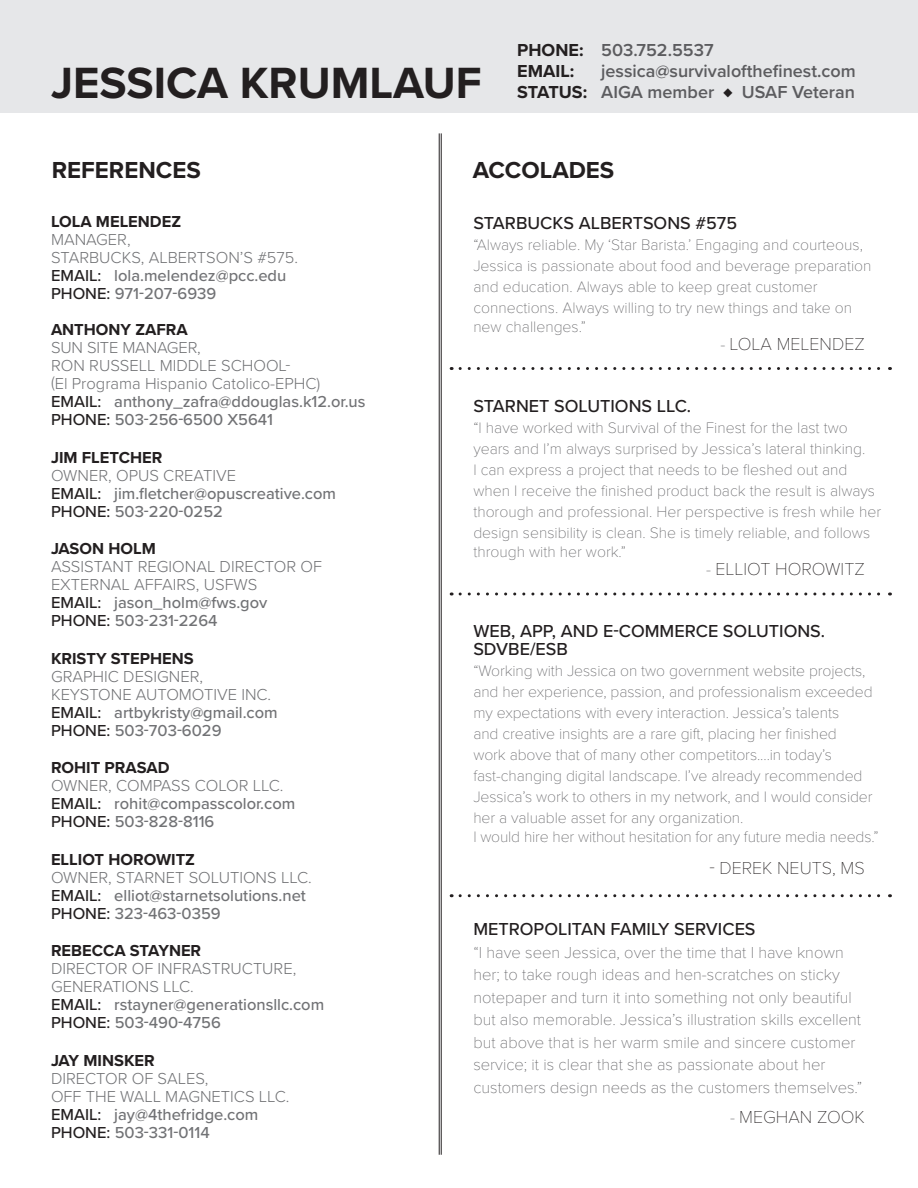
<style>
.page{position:relative;width:918px;height:1188px;background:#fff}
.page>*{position:absolute;margin:0;border:0;box-sizing:border-box;transform-origin:0 0}
.t1{font:700 45.3px "Proxima Nova";color:#231f20}
.bodycopy_1{font:700 24px "Proxima Nova";color:#231f20}
.bodycopy_1-2{font:500 18px/18px "Proxima Nova";color:#231f20}
.t2{font:600 18px "Proxima Nova";color:#5c5c5f}
.bodycopy_1-3{font:100 18px "Proxima Nova T";color:#231f20}
.t3{font:700 18px "Proxima Nova";color:#231f20}
.bodycopy_1-4{font:500 16.5px "Proxima Nova";color:#717275}
.bodycopy_1-5{font:300 16.5px/18px "Proxima Nova";color:#717275}
.bodycopy_1-6{font:100 16.5px/22.5px "Proxima Nova T";color:#5c5c5f}
.bodycopy_1-7{font:700 16.5px/18px "Proxima Nova";color:#231f20}
.bodycopy_1-8{font:100 15.75px/21px "Proxima Nova T";color:#5c5c5f}
.s1{font-weight:700;color:#231f20}
.s2{font-weight:300;color:#717275}
.s3{color:#231f20}
.s4{font-size:16.5px;color:#5c5c5f}
</style>
<div class="page">
<div style="left:0;top:0;width:918px;height:113px;background:#e6e7e9"></div>
<svg style="left:460px;top:367px;width:430px;height:3px"></svg>
<svg style="left:460px;top:592px;width:430px;height:4px"></svg>
<svg style="left:460px;top:894px;width:430px;height:3px"></svg>
<hr style="left:441px;top:133px;width:1px;height:1022px;background:#231f20">
<hr style="left:439px;top:133px;width:1px;height:1022px;background:#231f20">
<p class="t1" style="left:51px;top:49px;width:432px">JESSICA KRUMLAUF</p>
<p class="t2" style="left:517px;top:37px;width:198px"><span class="s1">PHONE:</span> 503.752.5537</p>
<p class="t3" style="left:517px;top:58px;width:59px">EMAIL:</p>
<p class="t2" style="left:601px;top:58px;width:256px">jessica@survivalofthefinest.com</p>
<p class="t2" style="left:517px;top:79px;width:339px"><span class="s1">STATUS:</span> AIGA member <span class="s1">♦</span> USAF Veteran</p>
<p class="bodycopy_1" style="left:52px;top:152px;width:150px">REFERENCES</p>
<p class="bodycopy_1" style="left:473px;top:152px;width:143px">ACCOLADES</p>
<p class="bodycopy_1-7" style="left:51px;top:213px;width:132px">LOLA MELENDEZ<br><span class="s2">MANAGER,</span></p>
<p class="bodycopy_1-5" style="left:51px;top:248px;width:249px">STARBUCKS, ALBERTSON’S #575.</p>
<p class="bodycopy_1-4" style="left:51px;top:264px;width:237px"><span class="s3">EMAIL:</span> lola.melendez@pcc.edu</p>
<p class="bodycopy_1-4" style="left:51px;top:282px;width:167px"><span class="s3">PHONE:</span> 971-207-6939</p>
<p class="bodycopy_1-7" style="left:51px;top:321px;width:138px">ANTHONY ZAFRA</p>
<p class="bodycopy_1-5" style="left:51px;top:338px;width:241px">SUN SITE MANAGER,<br>RON RUSSELL MIDDLE SCHOOL-</p>
<p class="bodycopy_1-5" style="left:51px;top:374px;width:271px">(El Programa Hispanio Catolico-EPHC)</p>
<p class="bodycopy_1-4" style="left:51px;top:390px;width:316px"><span class="s3">EMAIL:</span> anthony_zafra@ddouglas.k12.or.us</p>
<p class="bodycopy_1-4" style="left:51px;top:408px;width:224px"><span class="s3">PHONE:</span> 503-256-6500 X5641</p>
<p class="bodycopy_1-7" style="left:51px;top:448px;width:113px">JIM FLETCHER</p>
<p class="bodycopy_1-5" style="left:51px;top:465px;width:187px">OWNER, OPUS CREATIVE</p>
<p class="bodycopy_1-4" style="left:51px;top:481px;width:287px"><span class="s3">EMAIL:</span> jim.fletcher@opuscreative.com</p>
<p class="bodycopy_1-4" style="left:51px;top:499px;width:173px"><span class="s3">PHONE:</span> 503-220-0252</p>
<p class="bodycopy_1-5" style="left:51px;top:539px;width:273px"><span class="s1">JASON HOLM<br></span>ASSISTANT REGIONAL DIRECTOR OF<br>EXTERNAL AFFAIRS, USFWS</p>
<p class="bodycopy_1-4" style="left:51px;top:591px;width:218px"><span class="s3">EMAIL:</span> jason_holm@fws.gov</p>
<p class="bodycopy_1-4" style="left:51px;top:609px;width:168px"><span class="s3">PHONE:</span> 503-231-2264</p>
<p class="bodycopy_1-5" style="left:51px;top:648px;width:154px"><span class="s1">KRISTY STEPHENS<br></span>GRAPHIC DESIGNER,</p>
<p class="bodycopy_1-5" style="left:51px;top:684px;width:222px">KEYSTONE AUTOMOTIVE INC.</p>
<p class="bodycopy_1-4" style="left:51px;top:700px;width:228px"><span class="s3">EMAIL:</span> artbykristy@gmail.com</p>
<p class="bodycopy_1-4" style="left:51px;top:718px;width:172px"><span class="s3">PHONE:</span> 503-703-6029</p>
<p class="bodycopy_1-5" style="left:51px;top:758px;width:234px"><span class="s1">ROHIT PRASAD<br></span>OWNER, COMPASS COLOR LLC.</p>
<p class="bodycopy_1-4" style="left:51px;top:792px;width:246px"><span class="s3">EMAIL:</span> rohit@compasscolor.com</p>
<p class="bodycopy_1-4" style="left:51px;top:810px;width:165px"><span class="s3">PHONE:</span> 503-828-8116</p>
<p class="bodycopy_1-5" style="left:51px;top:849px;width:262px"><span class="s1">ELLIOT HOROWITZ<br></span>OWNER, STARNET SOLUTIONS LLC.</p>
<p class="bodycopy_1-4" style="left:51px;top:883px;width:257px"><span class="s3">EMAIL:</span> elliot@starnetsolutions.net</p>
<p class="bodycopy_1-4" style="left:51px;top:901px;width:171px"><span class="s3">PHONE:</span> 323-463-0359</p>
<p class="bodycopy_1-5" style="left:51px;top:941px;width:247px"><span class="s1">REBECCA STAYNER<br></span>DIRECTOR OF INFRASTRUCTURE,</p>
<p class="bodycopy_1-5" style="left:51px;top:977px;width:144px">GENERATIONS LLC.</p>
<p class="bodycopy_1-4" style="left:51px;top:993px;width:275px"><span class="s3">EMAIL:</span> rstayner@generationsllc.com</p>
<p class="bodycopy_1-4" style="left:51px;top:1011px;width:171px"><span class="s3">PHONE:</span> 503-490-4756</p>
<p class="bodycopy_1-5" style="left:51px;top:1050px;width:240px"><span class="s1">JAY MINSKER<br></span>DIRECTOR OF SALES,<br>OFF THE WALL MAGNETICS LLC.</p>
<p class="bodycopy_1-4" style="left:51px;top:1102px;width:209px"><span class="s3">EMAIL:</span> jay@4thefridge.com</p>
<p class="bodycopy_1-4" style="left:51px;top:1120px;width:160px"><span class="s3">PHONE:</span> 503-331-0114</p>
<p class="bodycopy_1-2" style="left:473px;top:213px;width:265px">STARBUCKS ALBERTSONS #575</p>
<p class="bodycopy_1-8" style="left:473px;top:233px;width:400px">“Always reliable. My ‘Star Barista.’ Engaging and courteous, Jessica is passionate about food and beverage preparation and education. Always able to keep great customer connections. Always willing to try new things and take on</p>
<p class="bodycopy_1-8" style="left:473px;top:315px;width:114px">new challenges.”</p>
<p class="bodycopy_1-3" style="left:720px;top:331px;width:146px"><span class="s4">-</span> LOLA MELENDEZ</p>
<p class="bodycopy_1-2" style="left:473px;top:396px;width:219px">STARNET SOLUTIONS LLC.</p>
<p class="bodycopy_1-8" style="left:473px;top:416px;width:409px">“I have worked with Survival of the Finest for the last two years and I’m always surprised by Jessica’s lateral thinking.<br>I can express a project that needs to be fleshed out and when I receive the finished product back the result is always thorough and professional. Her perspective is fresh while her design sensibility is clean. She is timely reliable, and follows</p>
<p class="bodycopy_1-8" style="left:473px;top:540px;width:154px">through with her work.”</p>
<p class="bodycopy_1-3" style="left:706px;top:556px;width:160px"><span class="s4">-</span> ELLIOT HOROWITZ</p>
<p class="bodycopy_1-2" style="left:473px;top:621px;width:353px">WEB, APP, AND E-COMMERCE SOLUTIONS.<br>SDVBE/ESB</p>
<p class="bodycopy_1-8" style="left:473px;top:659px;width:401px">“Working with Jessica on two government website projects, and her experience, passion, and professionalism exceeded my expectations with every interaction. Jessica’s talents<br>and creative insights are a rare gift, placing her finished work above that of many other competitors....in today’s fast-changing digital landscape. I’ve already recommended Jessica’s work to others in my network, and I would consider her a valuable asset for any organization.</p>
<p class="bodycopy_1-8" style="left:473px;top:825px;width:407px">I would hire her without hesitation for any future media needs.”</p>
<p class="bodycopy_1-3" style="left:709px;top:854px;width:157px">- DEREK NEUTS, MS</p>
<p class="bodycopy_1-2" style="left:473px;top:919px;width:284px">METROPOLITAN FAMILY SERVICES</p>
<p class="bodycopy_1-6" style="left:473px;top:940px;width:391px">“I have seen Jessica, over the time that I have known her; to take rough ideas and hen-scratches on sticky notepaper and turn it into something not only beautiful but also memorable. Jessica’s illustration skills excellent but above that is her warm smile and sincere customer service; it is clear that she as passionate about her customers design needs as the customers themselves.”</p>
<p class="bodycopy_1-3" style="left:730px;top:1103px;width:136px"><span class="s4">-</span> MEGHAN ZOOK</p>
</div>
